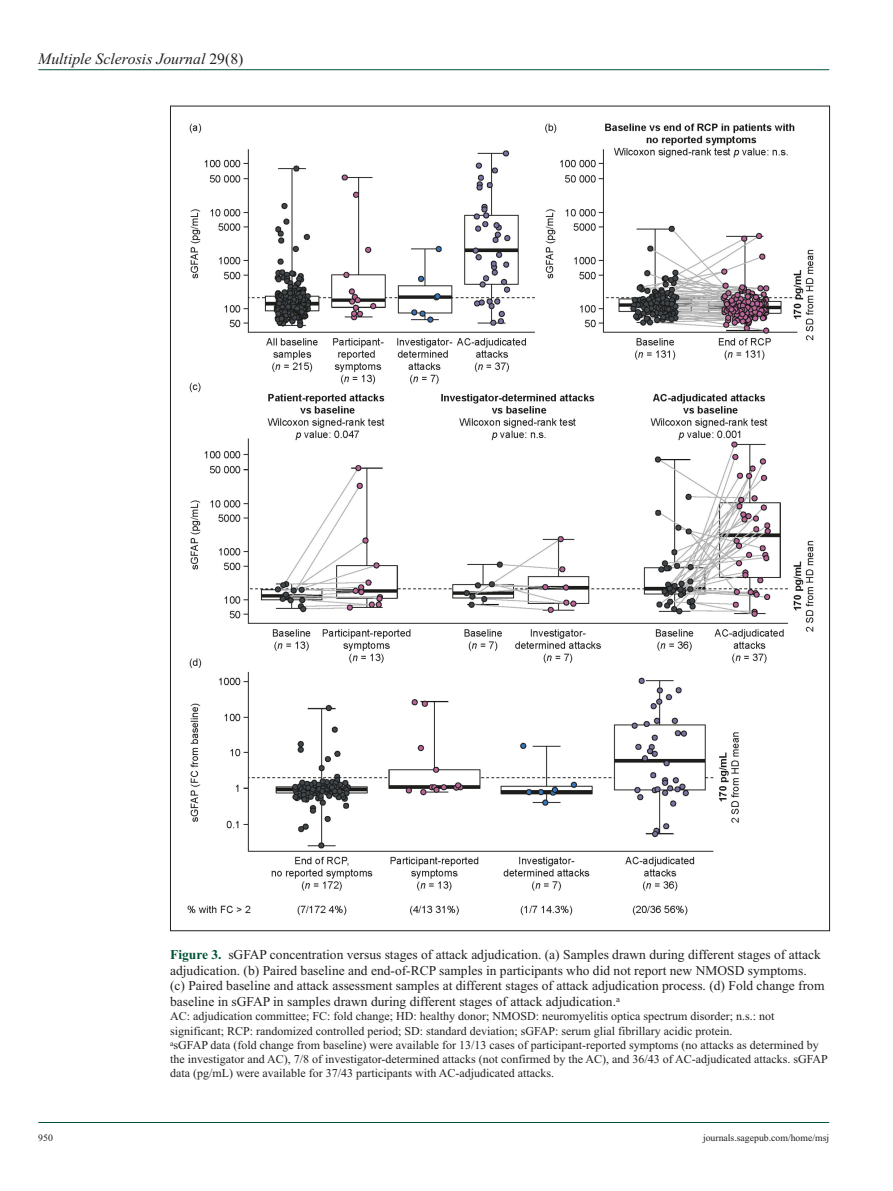
<style>
.page{position:relative;width:893px;height:1191px;background:#fff}
.page>*{position:absolute;margin:0;border:0;box-sizing:border-box;transform-origin:0 0}
.t1{font:italic 15.75px "Times New Roman";color:#231f20}
.t2{font:13.5px/15.8px "Times New Roman";color:#231f20}
.t3{font:12px/14.2px "Times New Roman";color:#231f20}
.t4{font:9.75px "Times New Roman";color:#231f20}
.s1{font-style:normal}
.s2{font-weight:700;color:#015436}
</style>
<div class="page">
<hr style="left:38px;top:69px;width:791px;height:1px;background:#015436">
<hr style="left:38px;top:1122px;width:791px;height:1px;background:#015436">
<img style="left:187px;top:123px;width:627px;height:793px">
<h1 class="t1" style="left:38px;top:50px;width:207px">Multiple Sclerosis Journal <span class="s1">29(8)</span></h1>
<p class="t2" style="left:170px;top:946px;width:656px"><span class="s2">Figure 3.</span> sGFAP concentration versus stages of attack adjudication. (a) Samples drawn during different stages of attack adjudication. (b) Paired baseline and end-of-RCP samples in participants who did not report new NMOSD symptoms. (c) Paired baseline and attack assessment samples at different stages of attack adjudication process. (d) Fold change from baseline in sGFAP in samples drawn during different stages of attack adjudication.<sup>a</sup></p>
<p class="t3" style="left:170px;top:1009px;width:659px">AC: adjudication committee; FC: fold change; HD: healthy donor; NMOSD: neuromyelitis optica spectrum disorder; n.s.: not significant; RCP: randomized controlled period; SD: standard deviation; sGFAP: serum glial fibrillary acidic protein.<br><sup>a</sup>sGFAP data (fold change from baseline) were available for 13/13 cases of participant-reported symptoms (no attacks as determined by the investigator and AC), 7/8 of investigator-determined attacks (not confirmed by the AC), and 36/43 of AC-adjudicated attacks. sGFAP data (pg/mL) were available for 37/43 participants with AC-adjudicated attacks.</p>
<p class="t4" style="left:38px;top:1132px;width:16px">950</p>
<p class="t4" style="left:703px;top:1132px;width:128px">journals.sagepub.com/home/msj</p>
</div>
